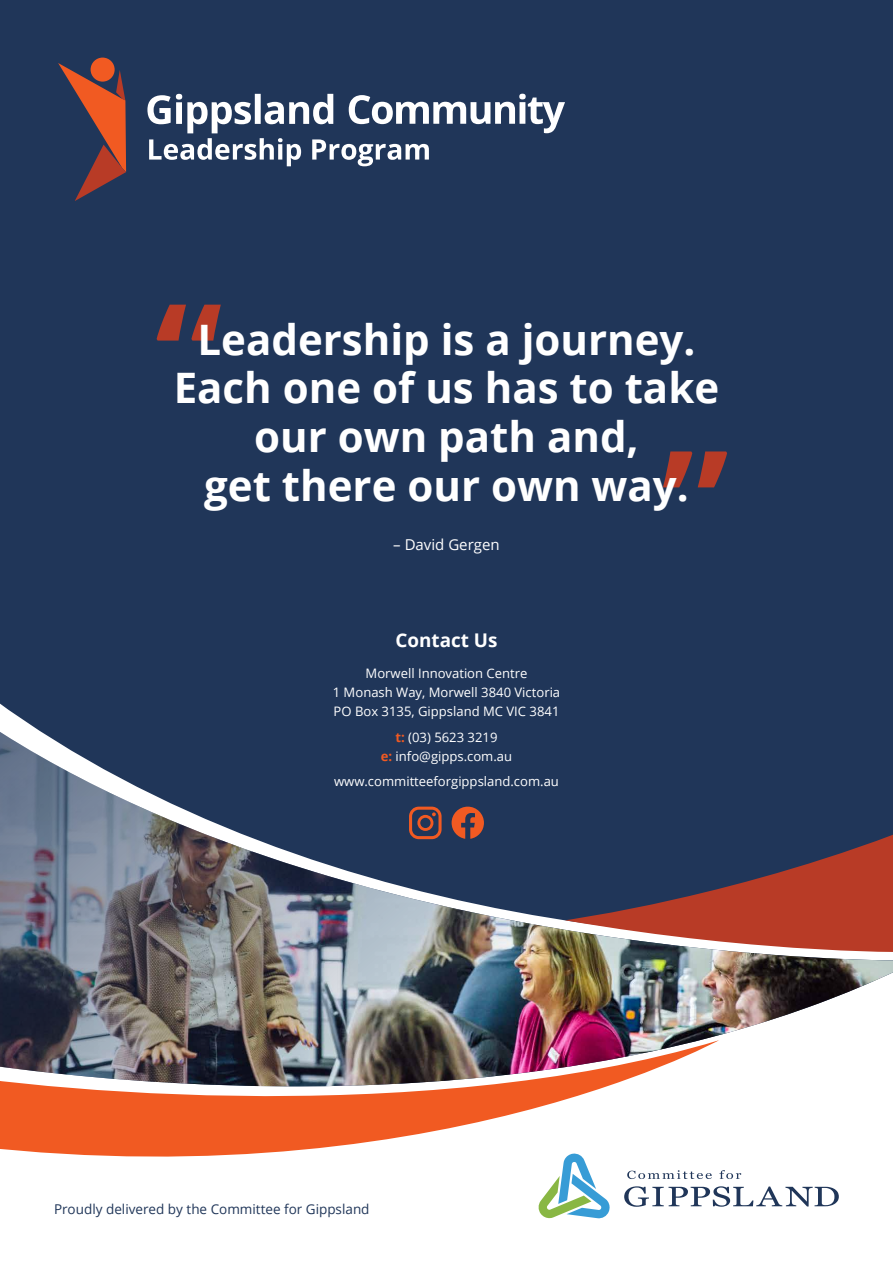
<style>
.page{position:relative;width:893px;height:1263px;background:#fff}
.page>*{position:absolute;margin:0;border:0;box-sizing:border-box;transform-origin:0 0}
.t1{font:700 42px/48.8px "Open Sans";color:#fff;text-align:center}
.t2{font:700 18.9px "Open Sans";color:#fff}
.t3{font:15px "Open Sans";color:#fff}
.t4{font:13.5px "Open Sans";color:#203659}
.t5{font:13.05px/18.9px "Open Sans";color:#fff;text-align:center}
.s1{font-weight:700;color:#f15a22}
</style>
<div class="page">
<div style="left:0;top:0;width:893px;height:668px;background:#203659"></div>
<div style="left:0;top:668px;width:893px;height:64px;background:#203659"></div>
<img style="left:0;top:732px;width:893px;height:308px">
<svg style="left:565px;top:821px;width:328px;height:134px;background:#71474d"></svg>
<svg style="left:719px;top:1186px;width:120px;height:21px"></svg>
<svg style="left:719px;top:1170px;width:22px;height:9px"></svg>
<img style="left:0;top:1040px;width:719px;height:179px">
<svg style="left:147px;top:94px;width:418px;height:72px"></svg>
<div style="left:91px;top:58px;width:24px;height:24px;background:#f15a22;border-radius:50%"></div>
<svg style="left:58px;top:63px;width:68px;height:138px;background:#714142"></svg>
<svg style="left:409px;top:807px;width:33px;height:32px"></svg>
<svg style="left:452px;top:807px;width:32px;height:32px"></svg>
<svg style="left:157px;top:305px;width:64px;height:36px;background:#7c3839"></svg>
<svg style="left:663px;top:451px;width:64px;height:36px;background:#7c383a"></svg>
<h1 class="t1" style="left:174px;top:314px;width:547px">Leadership is a journey.<br>Each one of us has to take our own path and,<br>get there our own way.</h1>
<p class="t3" style="left:393px;top:534px;width:108px">– David Gergen</p>
<h2 class="t2" style="left:395px;top:626px;width:104px">Contact Us</h2>
<p class="t5" style="left:333px;top:664px;width:229px">Morwell Innovation Centre<br>1 Monash Way, Morwell 3840 Victoria<br>PO Box 3135, Gippsland MC VIC 3841</p>
<p class="t5" style="left:381px;top:727px;width:133px"><span class="s1">t:</span> (03) 5623 3219<br><span class="s1">e:</span> info@gipps.com.au</p>
<p class="t5" style="left:334px;top:772px;width:226px">www.committeeforgippsland.com.au</p>
<p class="t4" style="left:54px;top:1199px;width:317px">Proudly delivered by the Committee for Gippsland</p>
</div>
